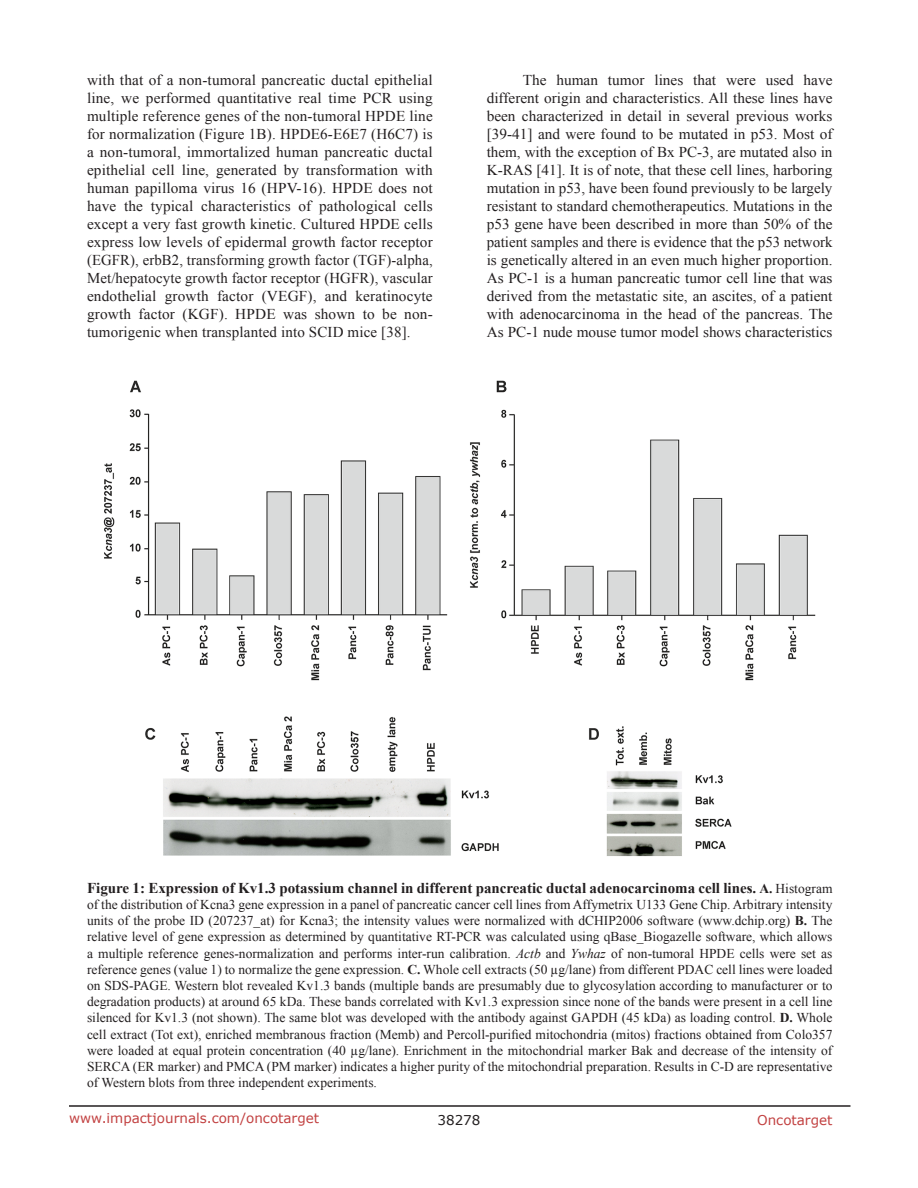
<style>
.page{position:relative;width:918px;height:1188px;background:#fff}
.page>*{position:absolute;margin:0;border:0;box-sizing:border-box;transform-origin:0 0}
.BodyText{font:15px/18px "Times New Roman";letter-spacing:.005em;color:#231f20;text-align:justify}
.figuretext{font:700 15px "Times New Roman";color:#231f20}
.figuretext-2{font:13.5px/16.2px "Times New Roman";color:#231f20;text-align:justify}
.t1{font:13.5px "Verdana";color:#c24141}
.t2{font:13.5px "Verdana";color:#231f20}
.s1{font-size:13.5px}
.s2{font-weight:400;font-size:13.5px}
.s3{font-weight:700}
.s4{font-style:italic}
</style>
<div class="page">
<hr style="left:69px;top:1105px;width:781px;height:2px;background:#231f20">
<img style="left:103px;top:380px;width:713px;height:477px">
<p class="BodyText" style="left:87px;top:71px;width:347px">with that of a non-tumoral pancreatic ductal epithelial line, we performed quantitative real time PCR using multiple reference genes of the non-tumoral HPDE line for normalization (Figure 1B). HPDE6-E6E7 (H6C7) is a non-tumoral, immortalized human pancreatic ductal epithelial cell line, generated by transformation with human papilloma virus 16 (HPV-16). HPDE does not have the typical characteristics of pathological cells except a very fast growth kinetic. Cultured HPDE cells express low levels of epidermal growth factor receptor (EGFR), erbB2, transforming growth factor (TGF)-alpha, Met/hepatocyte growth factor receptor (HGFR), vascular endothelial growth factor (VEGF), and keratinocyte growth factor (KGF). HPDE was shown to be non&shy;tumorigenic when transplanted into SCID mice [38].</p>
<p class="BodyText" style="left:487px;top:71px;width:347px;text-indent:36px">The human tumor lines that were used have different origin and characteristics. All these lines have been characterized in detail in several previous works [39-41] and were found to be mutated in p53. Most of them, with the exception of Bx PC-3, are mutated also in K-RAS [41]. It is of note, that these cell lines, harboring mutation in p53, have been found previously to be largely resistant to standard chemotherapeutics. Mutations in the p53 gene have been described in more than 50% of the patient samples and there is evidence that the p53 network is genetically altered in an even much higher proportion.<br>As PC-1 is a human pancreatic tumor cell line that was derived from the metastatic site, an ascites, of a patient with adenocarcinoma in the head of the pancreas. The As PC-1 nude mouse tumor model shows characteristics</p>
<p class="figuretext" style="left:87px;top:877px;width:747px">Figure 1: Expression of Kv1.3 potassium channel in different pancreatic ductal adenocarcinoma cell lines. <span class="s1">A.</span> <span class="s2">Histogram</span></p>
<p class="figuretext-2" style="left:87px;top:896px;width:747px">of the distribution of Kcna3 gene expression in a panel of pancreatic cancer cell lines from Affymetrix U133 Gene Chip. Arbitrary intensity units of the probe ID (207237_at) for Kcna3; the intensity values were normalized with dCHIP2006 software (www.dchip.org) <span class="s3">B.</span> The relative level of gene expression as determined by quantitative RT-PCR was calculated using qBase_Biogazelle software, which allows a multiple reference genes-normalization and performs inter-run calibration. <span class="s4">Actb</span> and <span class="s4">Ywhaz</span> of non-tumoral HPDE cells were set as reference genes (value 1) to normalize the gene expression. <span class="s3">C.</span> Whole cell extracts (50 µg/lane) from different PDAC cell lines were loaded on SDS-PAGE. Western blot revealed Kv1.3 bands (multiple bands are presumably due to glycosylation according to manufacturer or to degradation products) at around 65 kDa. These bands correlated with Kv1.3 expression since none of the bands were present in a cell line silenced for Kv1.3 (not shown). The same blot was developed with the antibody against GAPDH (45 kDa) as loading control. <span class="s3">D.</span> Whole cell extract (Tot ext), enriched membranous fraction (Memb) and Percoll-purified mitochondria (mitos) fractions obtained from Colo357 were loaded at equal protein concentration (40 µg/lane). Enrichment in the mitochondrial marker Bak and decrease of the intensity of SERCA (ER marker) and PMCA (PM marker) indicates a higher purity of the mitochondrial preparation. Results in C-D are representative of Western blots from three independent experiments.</p>
<p class="t1" style="left:69px;top:1109px;width:252px">www.impactjournals.com/oncotarget</p>
<p class="t2" style="left:438px;top:1111px;width:44px">38278</p>
<p class="t1" style="left:757px;top:1111px;width:77px">Oncotarget</p>
</div>
